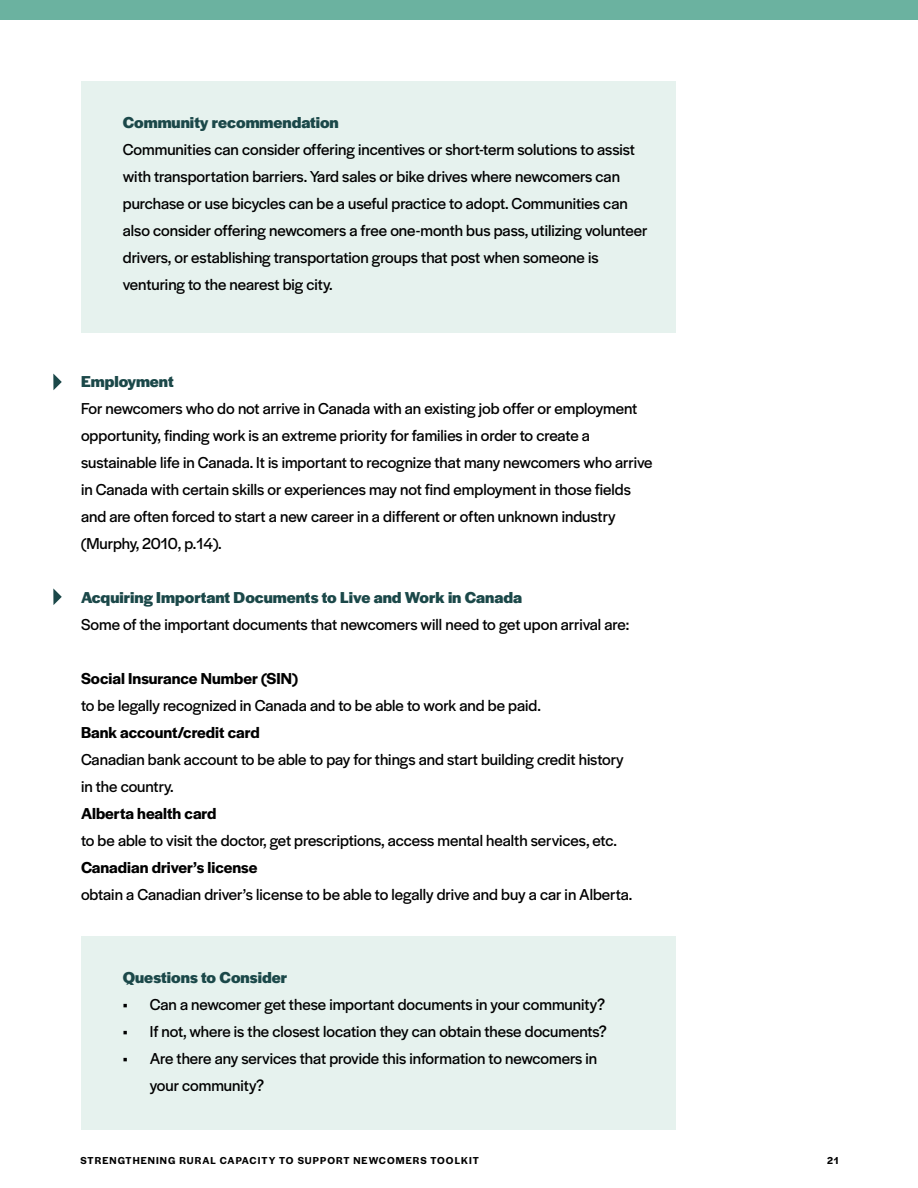
<style>
.page{position:relative;width:918px;height:1188px;background:#fff}
.page>*{position:absolute;margin:0;border:0;box-sizing:border-box;transform-origin:0 0}
.t1{font:16.5px/27px "Halyard Display";color:#000}
.t2{font:700 16.5px "Halyard Display";color:#1b4849}
.t3{font:600 16.5px "Halyard Display";color:#000}
.t4{font:600 10.5px "Halyard Display";letter-spacing:.1em;color:#000}
</style>
<div class="page">
<div style="left:0;top:0;width:918px;height:19px;background:#6bb2a0"></div>
<div style="left:81px;top:81px;width:594px;height:251px;background:#e6f2ee"></div>
<svg style="left:53px;top:374px;width:9px;height:16px"></svg>
<svg style="left:53px;top:589px;width:9px;height:16px"></svg>
<div style="left:81px;top:936px;width:594px;height:194px;background:#e6f2ee"></div>
<p class="t2" style="left:123px;top:110px;width:218px">Community recommendation</p>
<p class="t1" style="left:123px;top:135px;width:526px">Communities can consider offering incentives or short-term solutions to assist with transportation barriers. Yard sales or bike drives where newcomers can purchase or use bicycles can be a useful practice to adopt. Communities can also consider offering newcomers a free one-month bus pass, utilizing volunteer drivers, or establishing transportation groups that post when someone is venturing to the nearest big city.</p>
<p class="t2" style="left:81px;top:369px;width:94px">Employment</p>
<p class="t1" style="left:81px;top:394px;width:573px">For newcomers who do not arrive in Canada with an existing job offer or employment opportunity, finding work is an extreme priority for families in order to create a sustainable life in Canada. It is important to recognize that many newcomers who arrive in Canada with certain skills or experiences may not find employment in those fields and are often forced to start a new career in a different or often unknown industry (Murphy, 2010, p.14).</p>
<p class="t2" style="left:81px;top:585px;width:443px">Acquiring Important Documents to Live and Work in Canada</p>
<p class="t1" style="left:81px;top:610px;width:550px">Some of the important documents that newcomers will need to get upon arrival are:</p>
<p class="t3" style="left:81px;top:666px;width:218px">Social Insurance Number (SIN)</p>
<p class="t1" style="left:81px;top:691px;width:461px">to be legally recognized in Canada and to be able to work and be paid.</p>
<p class="t3" style="left:81px;top:720px;width:180px">Bank account/credit card</p>
<p class="t1" style="left:81px;top:745px;width:544px">Canadian bank account to be able to pay for things and start building credit history in the country.</p>
<p class="t3" style="left:81px;top:801px;width:137px">Alberta health card</p>
<p class="t1" style="left:81px;top:826px;width:537px">to be able to visit the doctor, get prescriptions, access mental health services, etc.</p>
<p class="t3" style="left:81px;top:855px;width:178px">Canadian driver’s license</p>
<p class="t1" style="left:81px;top:880px;width:553px">obtain a Canadian driver’s license to be able to legally drive and buy a car in Alberta.</p>
<p class="t2" style="left:123px;top:966px;width:166px">Questions to Consider</p>
<p class="t1" style="left:123px;top:990px;width:484px">• Can a newcomer get these important documents in your community?</p>
<p class="t1" style="left:123px;top:1017px;width:486px">• If not, where is the closest location they can obtain these documents?</p>
<p class="t1" style="left:150px;top:1044px;width:449px;text-indent:-27px">• Are there any services that provide this information to newcomers in your community?</p>
<p class="t4" style="left:80px;top:1153px;width:400px">STRENGTHENING RURAL CAPACITY TO SUPPORT NEWCOMERS TOOLKIT</p>
<p class="t4" style="left:827px;top:1153px;width:13px">21</p>
</div>
